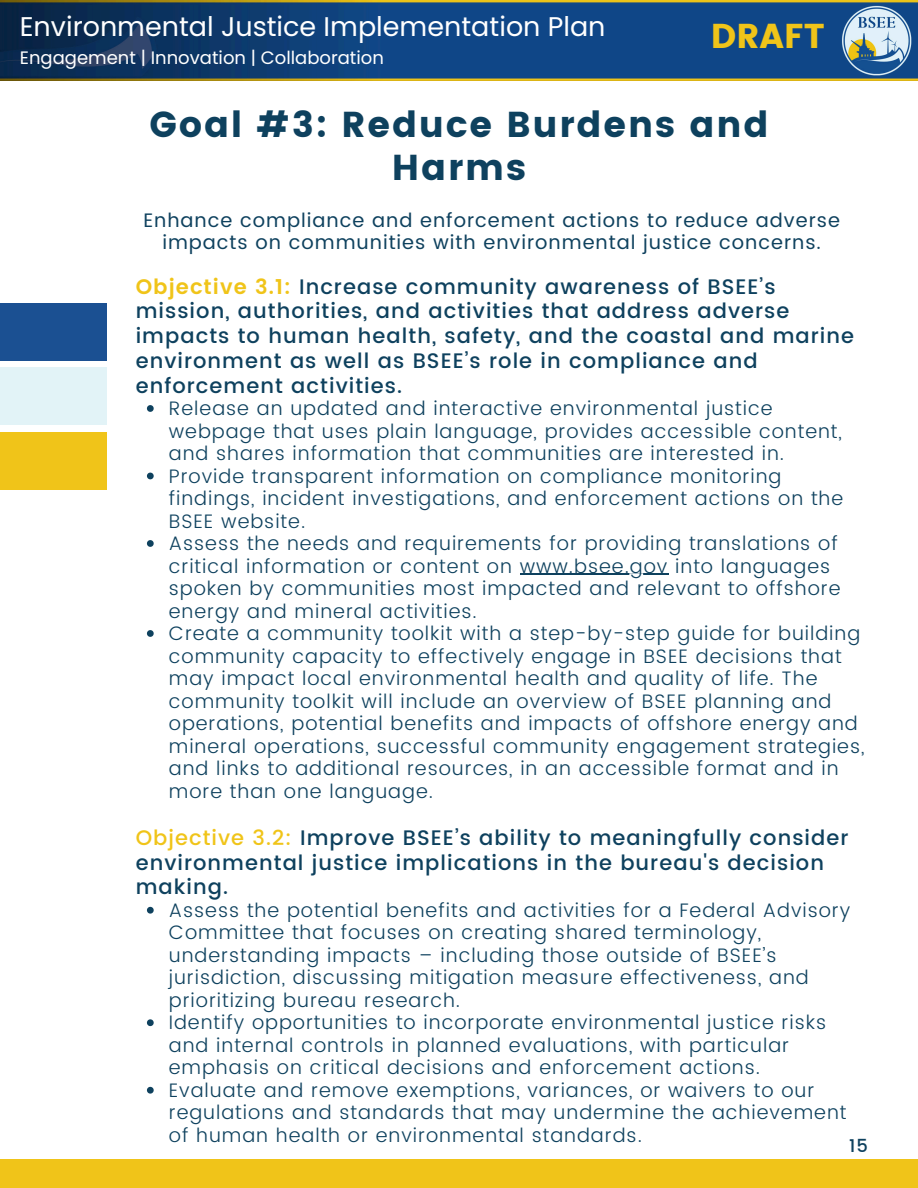
<style>
.page{position:relative;width:918px;height:1188px;background:#fff}
.page>*{position:absolute;margin:0;border:0;box-sizing:border-box;transform-origin:0 0}
.t1{font:36px/42.8px "Poppins";letter-spacing:.05em;color:#0e415e;text-align:center}
.t2{font:34.5px "Poppins";color:#f0c419}
.t3{font:27px "Poppins";color:#fff}
.t4{font:500 21px/24.8px "Poppins";letter-spacing:.05em;color:#0e415e}
.t5{font:300 19.5px/22.5px "Poppins";letter-spacing:.05em;color:#0e415e}
.t6{font:19.5px/22.5px "Poppins";letter-spacing:.05em;color:#0e415e;text-align:center}
.t7{font:18px "Poppins";color:#fff}
.t8{font:500 18px "Poppins";color:#0e415e}
.s1{font-weight:600;color:#f0c419}
.s2{color:#f0c419}
</style>
<div class="page">
<svg style="left:147px;top:405px;width:7px;height:7px"></svg>
<svg style="left:147px;top:473px;width:7px;height:6px"></svg>
<svg style="left:147px;top:540px;width:7px;height:7px"></svg>
<hr style="left:520px;top:574px;width:148px;height:1px;background:#0e415e">
<svg style="left:147px;top:630px;width:7px;height:7px"></svg>
<svg style="left:147px;top:907px;width:7px;height:7px"></svg>
<svg style="left:147px;top:1019px;width:7px;height:7px"></svg>
<svg style="left:147px;top:1087px;width:7px;height:7px"></svg>
<div style="left:0;top:1159px;width:918px;height:29px;background:#f0c419"></div>
<div style="left:0;top:432px;width:107px;height:58px;background:#f0c419"></div>
<div style="left:0;top:367px;width:107px;height:58px;background:#e2f3f7"></div>
<div style="left:0;top:303px;width:107px;height:57px;background:#1b5092"></div>
<img style="left:0;top:0;width:918px;height:81px">
<h3 class="t3" style="left:32px;top:6px;width:638px">Environmental Justice Strategy and Actio Plan</h3>
<p class="t7" style="left:34px;top:44px;width:366px">Engagement | Innovation | Collaboration</p>
<p class="t3" style="left:20px;top:8px;width:587px">Environmental Justice Implementation Plan</p>
<p class="t7" style="left:20px;top:45px;width:366px">Engagement | Innovation | Collaboration</p>
<h2 class="t2" style="left:711px;top:16px;width:115px">DRAFT</h2>
<p class="t1" style="left:149px;top:103px;width:621px">Goal #3: Reduce Burdens and<br>Harms</p>
<h3 class="t6" style="left:143px;top:209px;width:698px">Enhance compliance and enforcement actions to reduce adverse impacts on communities with environmental justice concerns.</h3>
<h1 class="t4" style="left:136px;top:274px;width:720px"><span class="s1">Objective 3.1:</span> Increase community awareness of BSEE’s mission, authorities, and activities that address adverse impacts to human health, safety, and the coastal and marine environment as well as BSEE’s role in compliance and enforcement activities.</h1>
<h2 class="t5" style="left:169px;top:397px;width:675px">Release an updated and interactive environmental justice webpage that uses plain language, provides accessible content, and shares information that communities are interested in.</h2>
<p class="t5" style="left:169px;top:465px;width:676px">Provide transparent information on compliance monitoring findings, incident investigations, and enforcement actions on the<br>BSEE website.</p>
<h4 class="t5" style="left:169px;top:532px;width:670px">Assess the needs and requirements for providing translations of critical information or content on www.bsee.gov into languages</h4>
<p class="t5" style="left:169px;top:577px;width:693px">spoken by communities most impacted and relevant to offshore energy and mineral activities.<br>Create a community toolkit with a step-by-step guide for building community capacity to effectively engage in BSEE decisions that</p>
<p class="t5" style="left:169px;top:667px;width:697px">may impact local environmental health and quality of life. The community toolkit will include an overview of BSEE planning and operations, potential benefits and impacts of offshore energy and mineral operations, successful community engagement strategies, and links to additional resources, in an accessible format and in more than one language.</p>
<p class="t4" style="left:136px;top:825px;width:714px"><span class="s2">Objective 3.2:</span> Improve BSEE’s ability to meaningfully consider</p>
<p class="t4" style="left:136px;top:850px;width:690px">environmental justice implications in the bureau's decision making.</p>
<p class="t5" style="left:169px;top:899px;width:683px">Assess the potential benefits and activities for a Federal Advisory<br>Committee that focuses on creating shared terminology,</p>
<p class="t5" style="left:169px;top:944px;width:659px">understanding impacts – including those outside of BSEE’s jurisdiction, discussing mitigation measure effectiveness, and prioritizing bureau research.<br>Identify opportunities to incorporate environmental justice risks and internal controls in planned evaluations, with particular</p>
<h4 class="t5" style="left:169px;top:1057px;width:679px">emphasis on critical decisions and enforcement actions.<br>Evaluate and remove exemptions, variances, or waivers to our regulations and standards that may undermine the achievement</h4>
<p class="t5" style="left:169px;top:1124px;width:475px">of human health or environmental standards.</p>
<p class="t8" style="left:849px;top:1136px;width:20px">15</p>
</div>
